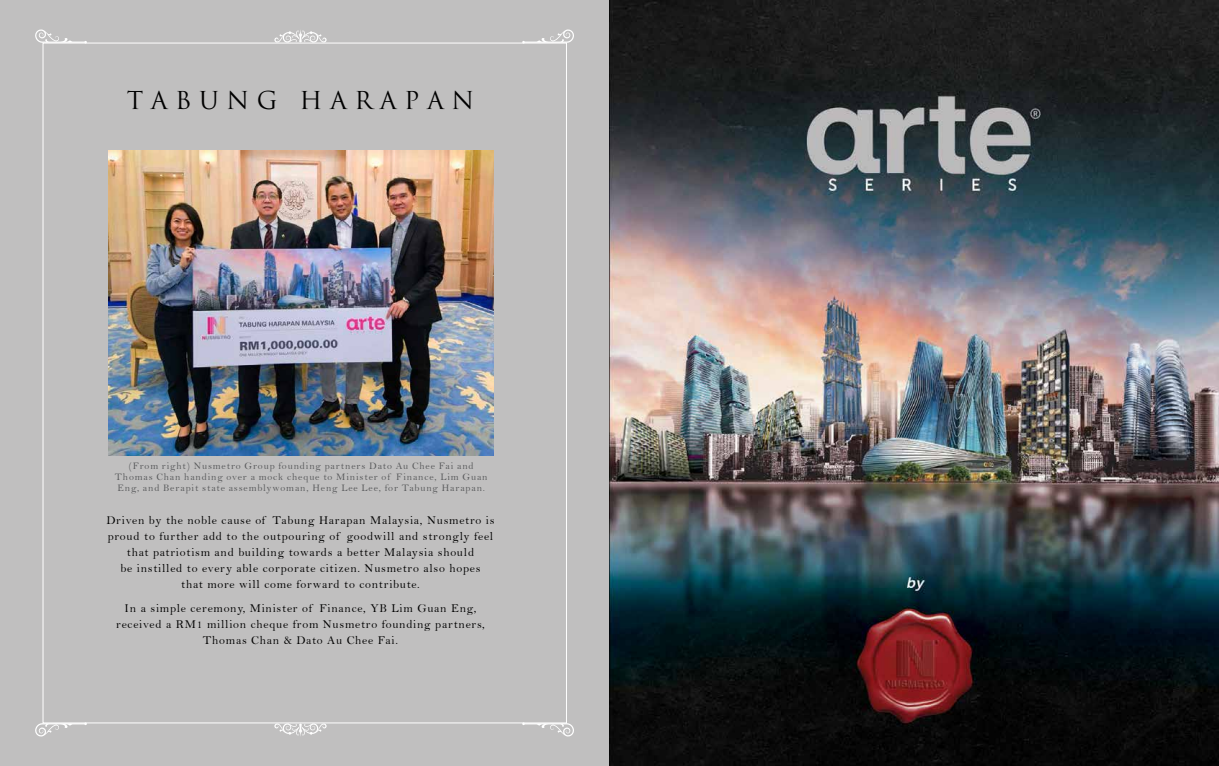
<style>
.page{position:relative;width:1219px;height:766px;background:#fff}
.page>*{position:absolute;margin:0;border:0;box-sizing:border-box;transform-origin:0 0}
.t1{font:24px "Trajan Pro";color:#000}
.t2{font:12px/16px "Bell";letter-spacing:.06em;color:#000;text-align:center}
.t3{font:10px/11px "Bell";letter-spacing:.09em;color:#58595b;text-align:center}
</style>
<div class="page">
<div style="left:0;top:0;width:618px;height:765px;background:#c0bfbf"></div>
<svg style="left:522px;top:29px;width:52px;height:15px"></svg>
<svg style="left:274px;top:723px;width:53px;height:13px"></svg>
<svg style="left:35px;top:29px;width:52px;height:15px"></svg>
<svg style="left:522px;top:722px;width:52px;height:14px"></svg>
<svg style="left:35px;top:722px;width:52px;height:14px"></svg>
<svg style="left:274px;top:30px;width:53px;height:13px"></svg>
<img style="left:108px;top:150px;width:386px;height:305px">
<img style="left:609px;top:0;width:610px;height:765px">
<h1 class="t1" style="left:127px;top:85px;width:349px">T A B U N G H A R A P A N</h1>
<p class="t3" style="left:115px;top:459px;width:374px">(From right) Nusmetro Group founding partners Dato Au Chee Fai and<br>Thomas Chan handing over a mock cheque to Minister of Finance, Lim Guan<br>Eng, and Berapit state assemblywoman, Heng Lee Lee, for Tabung Harapan.</p>
<p class="t2" style="left:106px;top:512px;width:390px">Driven by the noble cause of Tabung Harapan Malaysia, Nusmetro is proud to further add to the outpouring of goodwill and strongly feel that patriotism and building towards a better Malaysia should<br>be instilled to every able corporate citizen. Nusmetro also hopes<br>that more will come forward to contribute.</p>
<p class="t2" style="left:116px;top:600px;width:370px">In a simple ceremony, Minister of Finance, YB Lim Guan Eng, received a RM1 million cheque from Nusmetro founding partners,<br>Thomas Chan &amp; Dato Au Chee Fai.</p>
</div>
